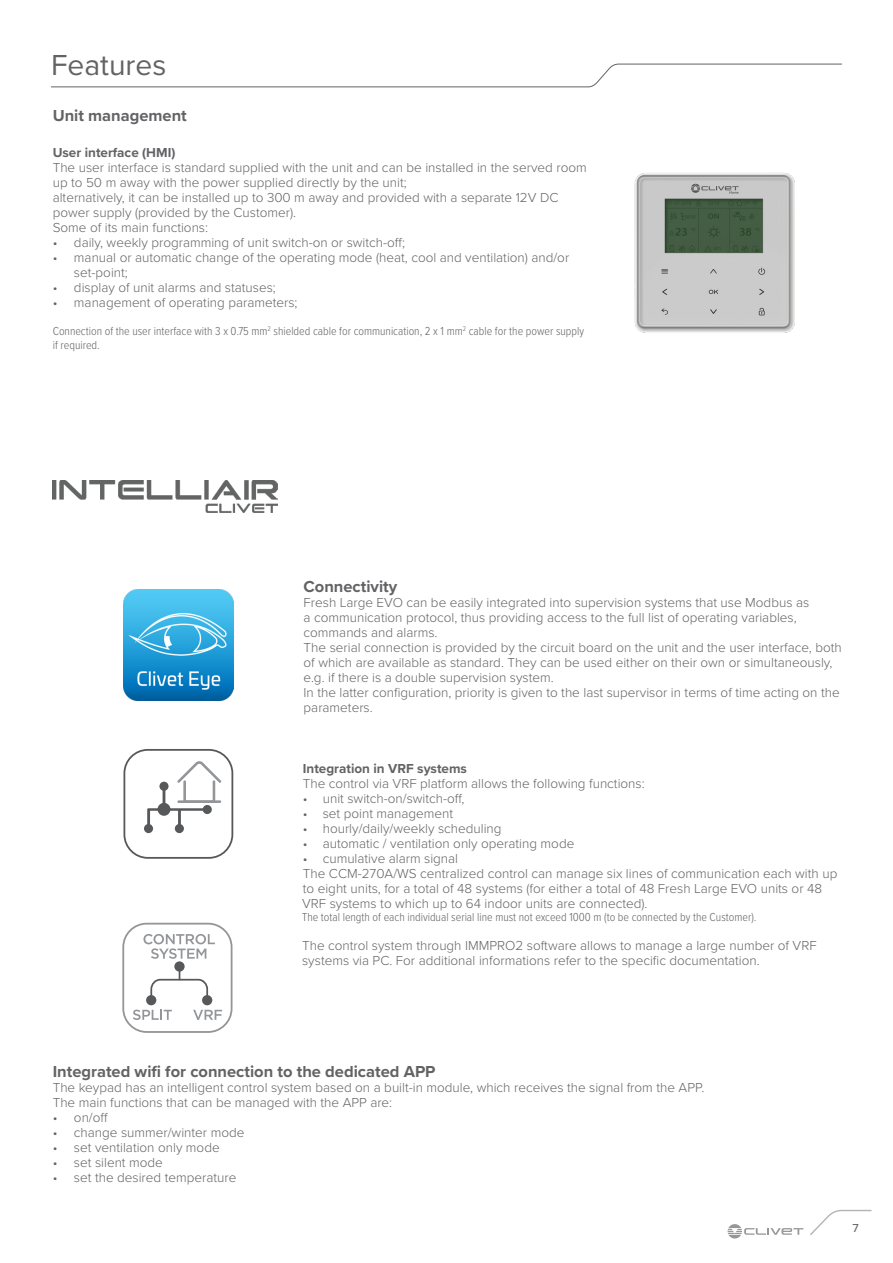
<style>
.page{position:relative;width:893px;height:1263px;background:#fff}
.page>*{position:absolute;margin:0;border:0;box-sizing:border-box;transform-origin:0 0}
.t1{font:30px "Proxima Nova";color:#636366}
.Titoletto{font:700 16.5px "Proxima Nova";color:#636366}
.Testo_base{font:300 13.5px/15px "Proxima Nova";color:#636366}
.Titoletto2{font:700 13.5px "Proxima Nova";color:#636366}
.Nota_base{font:300 12px/13.5px "Proxima Nova Cond";color:#636366}
.t2{font:500 12px "Proxima Nova";color:#6c6d70}
</style>
<div class="page">
<img style="left:634px;top:172px;width:161px;height:161px">
<div style="left:123px;top:749px;width:110px;height:110px;border:2px solid #57585a;border-radius:23px"></div>
<svg style="left:144px;top:761px;width:78px;height:72px"></svg>
<img style="left:52px;top:481px;width:226px;height:32px">
<div style="left:122px;top:923px;width:110px;height:110px;border:2px solid #939598;border-radius:23px"></div>
<svg style="left:133px;top:934px;width:89px;height:86px"></svg>
<img style="left:123px;top:590px;width:111px;height:111px">
<svg style="left:51px;top:63px;width:791px;height:24px"></svg>
<svg style="left:810px;top:1209px;width:62px;height:26px"></svg>
<svg style="left:728px;top:1224px;width:75px;height:14px"></svg>
<h1 class="t1" style="left:51px;top:42px;width:117px">Features</h1>
<p class="Titoletto" style="left:53px;top:103px;width:136px">Unit management</p>
<p class="Titoletto2" style="left:53px;top:142px;width:124px">User interface (HMI)</p>
<p class="Testo_base" style="left:53px;top:159px;width:535px">The user interface is standard supplied with the unit and can be installed in the served room up to 50 m away with the power supplied directly by the unit;</p>
<p class="Testo_base" style="left:53px;top:189px;width:507px">alternatively, it can be installed up to 300 m away and provided with a separate 12V DC power supply (provided by the Customer).</p>
<p class="Testo_base" style="left:53px;top:219px;width:157px">Some of its main functions:</p>
<p class="Testo_base" style="left:53px;top:234px;width:354px">• daily, weekly programming of unit switch-on or switch-off;</p>
<p class="Testo_base" style="left:74px;top:249px;width:497px;text-indent:-21px">• manual or automatic change of the operating mode (heat, cool and ventilation) and/or set-point;</p>
<p class="Testo_base" style="left:53px;top:279px;width:225px">• display of unit alarms and statuses;</p>
<p class="Testo_base" style="left:53px;top:294px;width:246px">• management of operating parameters;</p>
<p class="Nota_base" style="left:53px;top:324px;width:533px">Connection of the user interface with 3 x 0.75 mm<sup>2</sup> shielded cable for communication, 2 x 1 mm<sup>2</sup> cable for the power supply if required.</p>
<p class="Titoletto" style="left:304px;top:574px;width:95px">Connectivity</p>
<p class="Testo_base" style="left:304px;top:594px;width:507px">Fresh Large EVO can be easily integrated into supervision systems that use Modbus as a communication protocol, thus providing access to the full list of operating variables, commands and alarms.</p>
<p class="Testo_base" style="left:304px;top:639px;width:540px">The serial connection is provided by the circuit board on the unit and the user interface, both of which are available as standard. They can be used either on their own or simultaneously, e.g. if there is a double supervision system.</p>
<p class="Testo_base" style="left:304px;top:684px;width:538px">In the latter configuration, priority is given to the last supervisor in terms of time acting on the parameters.</p>
<p class="Titoletto2" style="left:303px;top:758px;width:166px">Integration in VRF systems</p>
<p class="Testo_base" style="left:303px;top:775px;width:343px">The control via VRF platform allows the following functions:</p>
<p class="Testo_base" style="left:303px;top:790px;width:163px">• unit switch-on/switch-off,</p>
<p class="Testo_base" style="left:303px;top:805px;width:152px">• set point management</p>
<p class="Testo_base" style="left:303px;top:820px;width:200px">• hourly/daily/weekly scheduling</p>
<p class="Testo_base" style="left:303px;top:835px;width:273px">• automatic / ventilation only operating mode</p>
<p class="Testo_base" style="left:303px;top:850px;width:157px">• cumulative alarm signal</p>
<p class="Testo_base" style="left:302px;top:865px;width:537px">The CCM-270A/WS centralized control can manage six lines of communication each with up to eight units, for a total of 48 systems (for either a total of 48 Fresh Large EVO units or 48<br>VRF systems to which up to 64 indoor units are connected).</p>
<p class="Nota_base" style="left:302px;top:910px;width:456px">The total length of each individual serial line must not exceed 1000 m (to be connected by the Customer).</p>
<p class="Testo_base" style="left:302px;top:937px;width:516px">The control system through IMMPRO2 software allows to manage a large number of VRF systems via PC. For additional informations refer to the specific documentation.</p>
<p class="Titoletto" style="left:53px;top:1060px;width:384px">Integrated wifi for connection to the dedicated APP</p>
<p class="Testo_base" style="left:53px;top:1080px;width:653px">The keypad has an intelligent control system based on a built-in module, which receives the signal from the APP.</p>
<p class="Testo_base" style="left:53px;top:1095px;width:341px">The main functions that can be managed with the APP are:</p>
<p class="Testo_base" style="left:53px;top:1110px;width:57px">• on/off</p>
<p class="Testo_base" style="left:53px;top:1125px;width:193px">• change summer/winter mode</p>
<p class="Testo_base" style="left:53px;top:1140px;width:168px">• set ventilation only mode</p>
<p class="Testo_base" style="left:53px;top:1155px;width:112px">• set silent mode</p>
<p class="Testo_base" style="left:53px;top:1170px;width:185px">• set the desired temperature</p>
<p class="t2" style="left:853px;top:1219px;width:8px">7</p>
</div>
